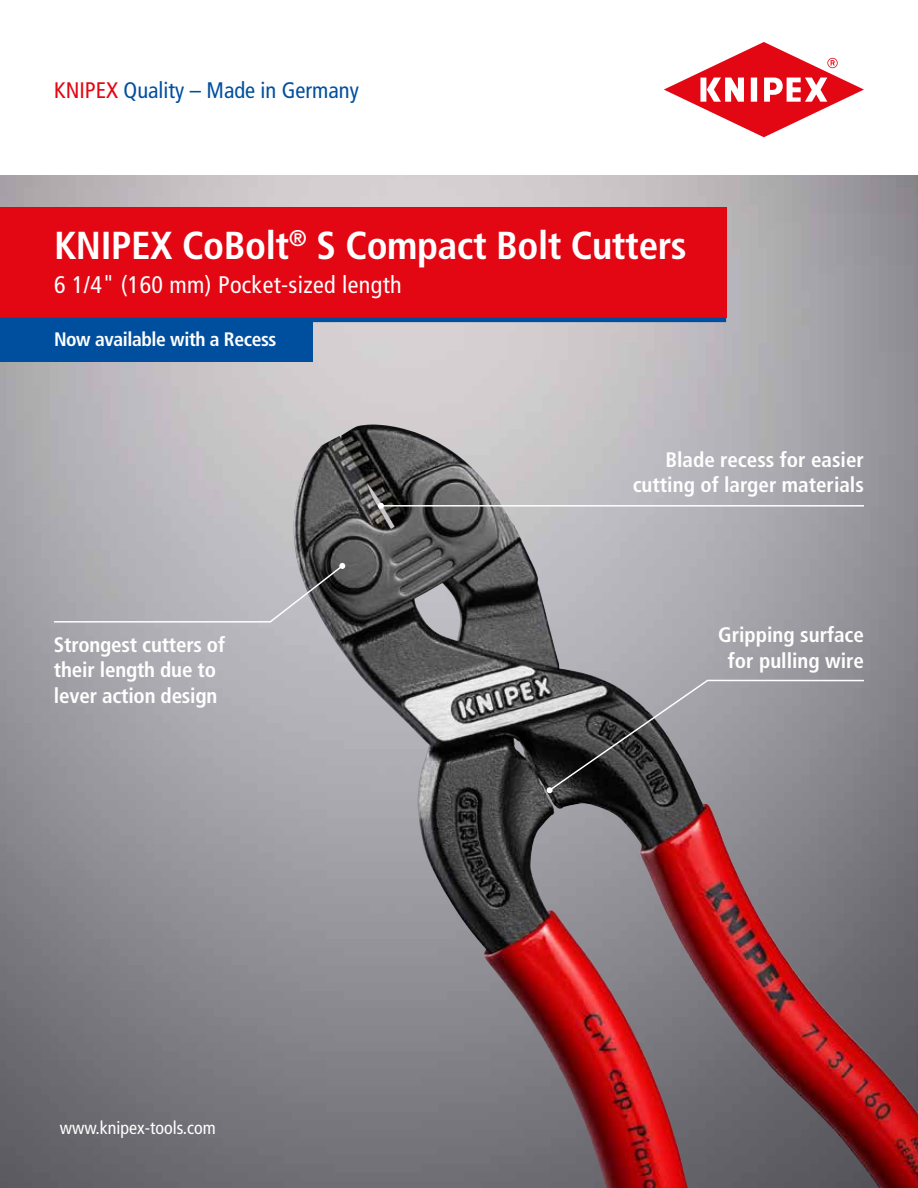
<style>
.page{position:relative;width:918px;height:1188px;background:#fff}
.page>*{position:absolute;margin:0;border:0;box-sizing:border-box;transform-origin:0 0}
.t1{font:700 condensed 39px "Frutiger LT Com";letter-spacing:-.01em;color:#fff}
.t2{font:condensed 24px "Frutiger LT Com";letter-spacing:.015em;color:#fff}
.t3{font:condensed 22.5px "Frutiger LT Com";color:#004f9f}
.t4{font:700 condensed 21px/25.5px "Frutiger LT Com";color:#fff;text-align:right}
.t5{font:700 condensed 19.5px "Frutiger LT Com";letter-spacing:-.02em;color:#fff}
.t6{font:condensed 18px "Frutiger LT Com";color:#fff}
.s1{color:#e30613}
</style>
<div class="page">
<img style="left:0;top:175px;width:918px;height:1013px">
<img style="left:294px;top:425px;width:394px;height:763px">
<svg style="left:547px;top:679px;width:319px;height:114px"></svg>
<svg style="left:52px;top:563px;width:293px;height:60px"></svg>
<div style="left:0;top:207px;width:726px;height:111px;background:#e30613"></div>
<hr style="left:0;top:318px;width:726px;height:4px;background:#004f9f">
<div style="left:0;top:320px;width:313px;height:41px;background:#004f9f"></div>
<hr style="left:381px;top:505px;width:483px;height:2px;background:#fff">
<svg style="left:378px;top:503px;width:6px;height:6px"></svg>
<svg style="left:664px;top:42px;width:200px;height:95px"></svg>
<p class="t3" style="left:54px;top:77px;width:306px"><span class="s1">KNIPEX</span> Quality – Made in Germany</p>
<h1 class="t1" style="left:54px;top:223px;width:634px">KNIPEX CoBolt<sup>®</sup> S Compact Bolt Cutters</h1>
<p class="t2" style="left:54px;top:270px;width:349px">6 1/4" (160 mm) Pocket-sized length</p>
<p class="t5" style="left:54px;top:327px;width:224px">Now available with a Recess</p>
<p class="t4" style="left:633px;top:447px;width:233px">Blade recess for easier cutting of larger materials</p>
<p class="t4" style="left:54px;top:632px;width:173px;text-align:left">Strongest cutters of their length due to lever action design</p>
<p class="t4" style="left:718px;top:622px;width:147px;text-align:center">Gripping surface for pulling wire</p>
<p class="t6" style="left:60px;top:1117px;width:157px">www.knipex-tools.com</p>
</div>
